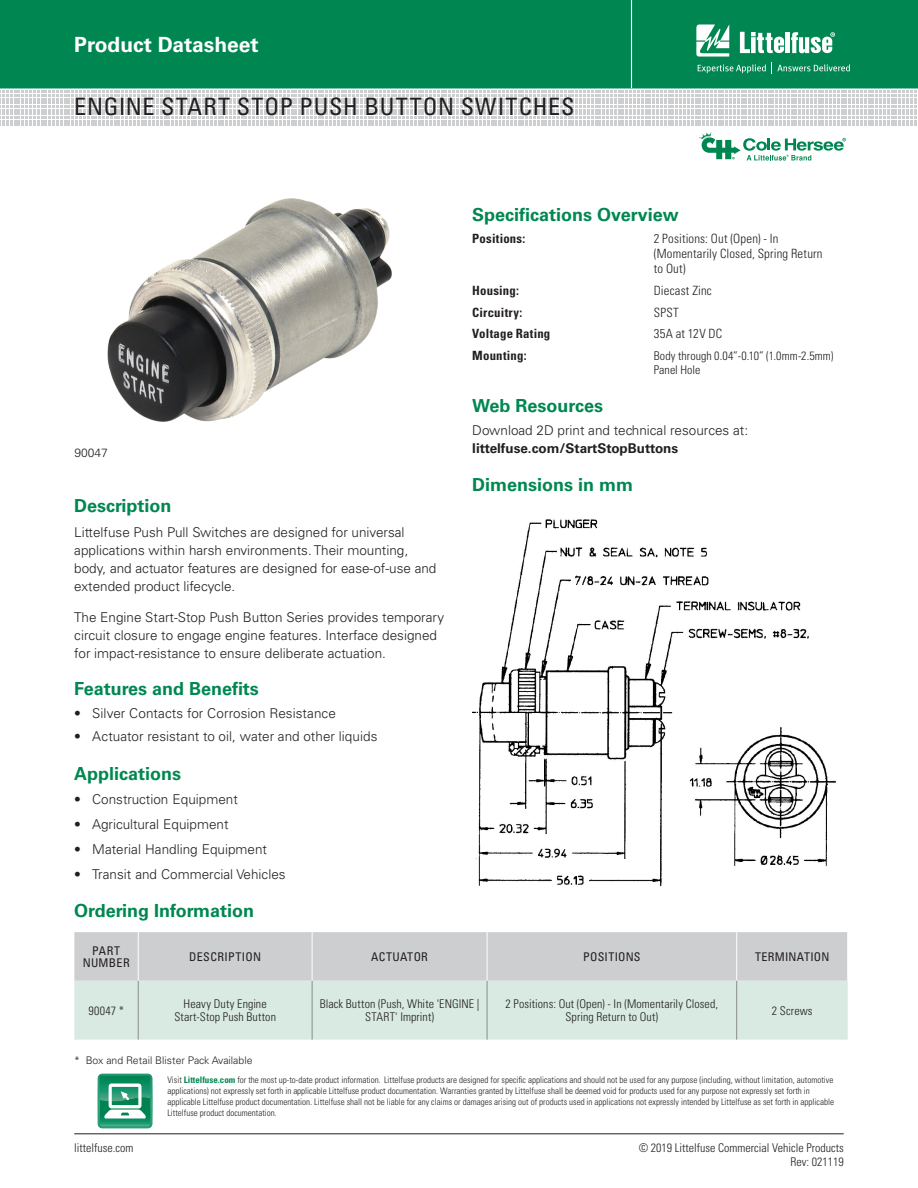
<style>
.page{position:relative;width:918px;height:1188px;background:#fff}
.page>*{position:absolute;margin:0;border:0;box-sizing:border-box;transform-origin:0 0}
.Head_Large{font:condensed 24px "Univers LT Std";letter-spacing:.04em;color:#231f20}
.t1{font:700 21px "Univers LT Std";color:#fff}
.Green_Subheads{font:700 18px "Univers LT Std";color:#008751}
.Body_text{font:300 13.5px/18px "Univers LT Std";color:#231f20}
.Specifications{font:300 condensed 12.75px/15px "Univers LT Std";letter-spacing:.015em;color:#231f20}
.Specifications-2{font:700 condensed 12.75px "Univers LT Std";letter-spacing:.015em;color:#231f20}
.Chart_Body{font:300 condensed 12px/13.5px "Univers LT Std";letter-spacing:.005em;color:#231f20;text-align:right}
.Chart_Body-2{font:condensed 12px "Univers LT Std";letter-spacing:.025em;color:#231f20}
.Specifications-3{font:300 condensed 12px/13.5px "Univers LT Std";letter-spacing:.005em;color:#231f20}
.t2{font:300 12px "Univers LT Std";color:#231f20}
.t3{font:300 10.5px "Univers LT Std";color:#231f20}
.t4{font:300 condensed 9px/10.8px "Univers LT Std";color:#231f20}
.s1{font-weight:700}
.s2{font-weight:700;color:#008751}
</style>
<div class="page">
<div style="left:0;top:0;width:918px;height:88px;background:#008751"></div>
<hr style="left:631px;top:0;width:1px;height:88px;background:#fff">
<hr style="left:74px;top:1134px;width:770px;height:1px;background:#231f20">
<svg style="left:0;top:91px;width:917px;height:35px"></svg>
<svg style="left:696px;top:24px;width:33px;height:33px"></svg>
<hr style="left:786px;top:32px;width:4px;height:21px;background:#fff">
<svg style="left:791px;top:32px;width:44px;height:21px"></svg>
<svg style="left:740px;top:32px;width:44px;height:21px"></svg>
<svg style="left:698px;top:64px;width:68px;height:9px"></svg>
<svg style="left:772px;top:63px;width:78px;height:11px"></svg>
<svg style="left:699px;top:132px;width:147px;height:29px"></svg>
<svg style="left:98px;top:1074px;width:54px;height:54px"></svg>
<div style="left:74px;top:932px;width:773px;height:49px;background:#cdced0"></div>
<div style="left:74px;top:981px;width:774px;height:59px;background:#d8eae1"></div>
<hr style="left:138px;top:932px;width:1px;height:49px;background:#fff">
<hr style="left:312px;top:932px;width:1px;height:49px;background:#fff">
<hr style="left:487px;top:932px;width:1px;height:49px;background:#fff">
<hr style="left:736px;top:932px;width:1px;height:49px;background:#fff">
<hr style="left:138px;top:981px;width:1px;height:59px;background:#8a8c8f">
<hr style="left:312px;top:981px;width:1px;height:59px;background:#8a8c8f">
<hr style="left:736px;top:981px;width:1px;height:59px;background:#8a8c8f">
<hr style="left:487px;top:981px;width:1px;height:59px;background:#8a8c8f">
<img style="left:472px;top:519px;width:337px;height:368px">
<img style="left:677px;top:726px;width:159px;height:147px">
<img style="left:107px;top:198px;width:285px;height:224px">
<h2 class="t1" style="left:74px;top:32px;width:186px">Product Datasheet</h2>
<p class="Head_Large" style="left:74px;top:92px;width:502px">ENGINE START STOP PUSH BUTTON SWITCHES</p>
<p class="t2" style="left:74px;top:445px;width:35px">90047</p>
<p class="Green_Subheads" style="left:74px;top:495px;width:99px">Description</p>
<p class="Body_text" style="left:74px;top:523px;width:364px">Littelfuse Push Pull Switches are designed for universal applications within harsh environments. Their mounting, body, and actuator features are designed for ease-of-use and extended product lifecycle.</p>
<p class="Body_text" style="left:74px;top:608px;width:371px">The Engine Start-Stop Push Button Series provides temporary circuit closure to engage engine features. Interface designed for impact-resistance to ensure deliberate actuation.</p>
<p class="Green_Subheads" style="left:74px;top:678px;width:186px">Features and Benefits</p>
<p class="Body_text" style="left:74px;top:704px;width:263px">• Silver Contacts for Corrosion Resistance</p>
<p class="Body_text" style="left:74px;top:727px;width:305px">• Actuator resistant to oil, water and other liquids</p>
<p class="Green_Subheads" style="left:74px;top:763px;width:109px">Applications</p>
<p class="Body_text" style="left:74px;top:790px;width:165px">• Construction Equipment</p>
<p class="Body_text" style="left:74px;top:815px;width:156px">• Agricultural Equipment</p>
<p class="Body_text" style="left:74px;top:840px;width:194px">• Material Handling Equipment</p>
<p class="Body_text" style="left:74px;top:865px;width:213px">• Transit and Commercial Vehicles</p>
<p class="Green_Subheads" style="left:74px;top:900px;width:181px">Ordering Information</p>
<p class="Green_Subheads" style="left:472px;top:204px;width:208px">Specifications Overview</p>
<p class="Specifications-2" style="left:472px;top:231px;width:55px">Positions:</p>
<p class="Specifications" style="left:654px;top:231px;width:170px">2 Positions: Out (Open) - In (Momentarily Closed, Spring Return to Out)</p>
<p class="Specifications-2" style="left:472px;top:282px;width:48px">Housing:</p>
<p class="Specifications" style="left:654px;top:283px;width:60px">Diecast Zinc</p>
<p class="Specifications-2" style="left:472px;top:304px;width:52px">Circuitry:</p>
<p class="Specifications" style="left:654px;top:305px;width:27px">SPST</p>
<p class="Specifications-2" style="left:472px;top:326px;width:80px">Voltage Rating</p>
<p class="Specifications" style="left:654px;top:326px;width:70px">35A at 12V DC</p>
<p class="Specifications-2" style="left:472px;top:348px;width:56px">Mounting:</p>
<p class="Specifications-3" style="left:654px;top:349px;width:181px">Body through 0.04”-0.10” (1.0mm-2.5mm)<br>Panel Hole</p>
<p class="Green_Subheads" style="left:472px;top:395px;width:132px">Web Resources</p>
<p class="Body_text" style="left:472px;top:421px;width:277px">Download 2D print and technical resources at: <span class="s1">littelfuse.com/StartStopButtons</span></p>
<p class="Green_Subheads" style="left:472px;top:474px;width:162px">Dimensions in mm</p>
<p class="Chart_Body-2" style="left:92px;top:943px;width:29px">PART</p>
<p class="Chart_Body-2" style="left:83px;top:955px;width:48px">NUMBER</p>
<p class="Chart_Body" style="left:88px;top:1004px;width:37px">90047 *</p>
<p class="Chart_Body-2" style="left:189px;top:949px;width:73px">DESCRIPTION</p>
<p class="Chart_Body-2" style="left:371px;top:949px;width:58px">ACTUATOR</p>
<p class="Chart_Body-2" style="left:583px;top:949px;width:59px">POSITIONS</p>
<p class="Chart_Body-2" style="left:755px;top:949px;width:76px">TERMINATION</p>
<p class="Chart_Body" style="left:184px;top:997px;width:85px">Heavy Duty Engine</p>
<p class="Chart_Body" style="left:174px;top:1010px;width:103px">Start-Stop Push Button</p>
<p class="Chart_Body" style="left:320px;top:997px;width:161px;text-align:center">Black Button (Push, White 'ENGINE |<br>START' Imprint)</p>
<p class="Chart_Body" style="left:506px;top:997px;width:214px">2 Positions: Out (Open) - In (Momentarily Closed,</p>
<p class="Chart_Body" style="left:566px;top:1010px;width:94px">Spring Return to Out)</p>
<p class="Chart_Body" style="left:772px;top:1004px;width:42px">2 Screws</p>
<p class="t3" style="left:74px;top:1054px;width:180px">* Box and Retail Blister Pack Available</p>
<p class="Chart_Body" style="left:74px;top:1141px;width:61px">littelfuse.com</p>
<p class="t4" style="left:167px;top:1075px;width:668px">Visit <span class="s2">Littelfuse.com</span> for the most up-to-date product information. Littelfuse products are designed for specific applications and should not be used for any purpose (including, without limitation, automotive applications) not expressly set forth in applicable Littelfuse product documentation. Warranties granted by Littelfuse shall be deemed void for products used for any purpose not expressly set forth in applicable Littelfuse product documentation. Littelfuse shall not be liable for any claims or damages arising out of products used in applications not expressly intended by Littelfuse as set forth in applicable Littelfuse product documentation.</p>
<p class="Chart_Body" style="left:639px;top:1141px;width:207px">© 2019 Littelfuse Commercial Vehicle Products<br>Rev: 021119</p>
</div>
